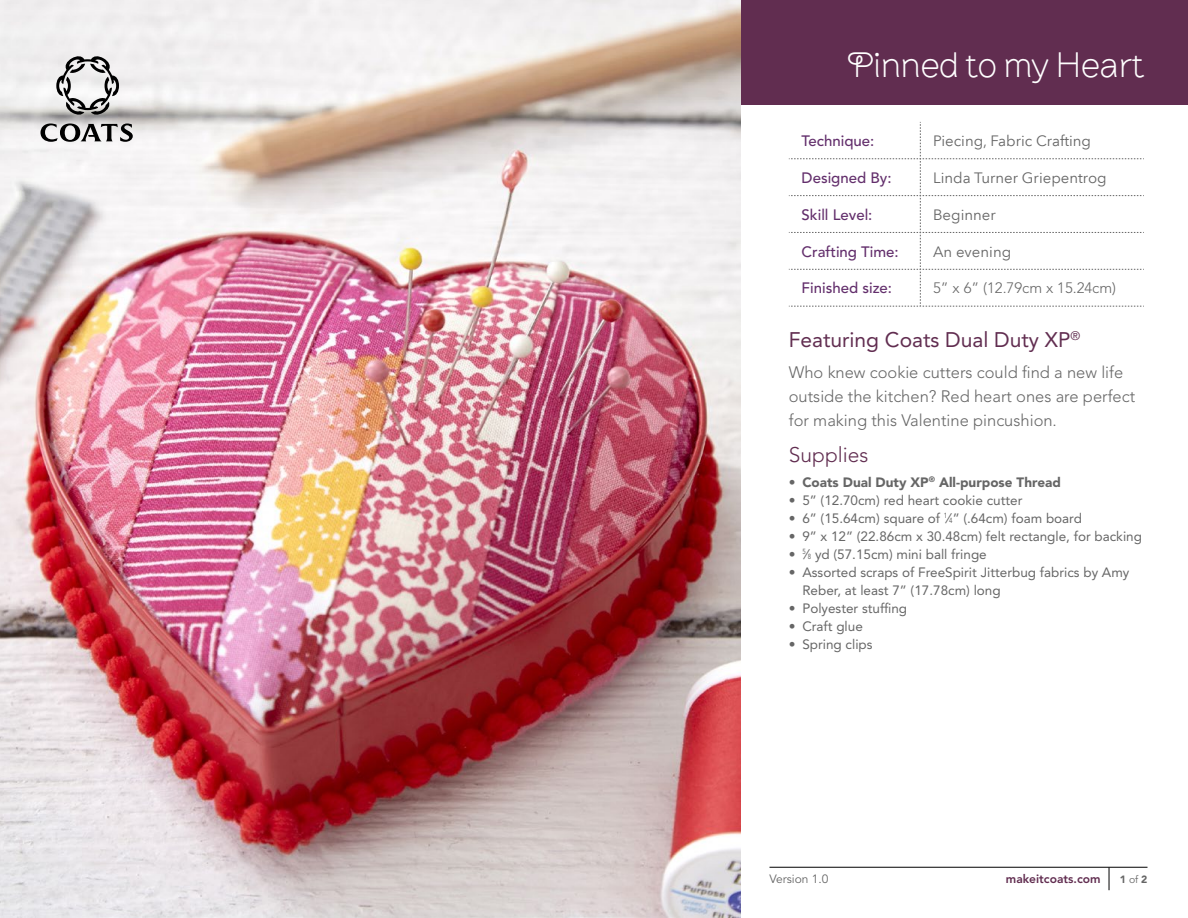
<style>
.page{position:relative;width:1188px;height:918px;background:#fff}
.page>*{position:absolute;margin:0;border:0;box-sizing:border-box;transform-origin:0 0}
.t1{font:300 36px "Brownstone Sans";color:#fff}
.t2{font:21px "Avenir LT Std";color:#612d50}
.t3{font:300 21px "Avenir LT Std";color:#612d50}
.t4{font:300 16.5px/24px "Avenir LT Std";color:#666}
.t5{font:15px "Avenir Next LT Pro";color:#666}
.t6{font:500 15px "Avenir LT Std";color:#632f6c}
.t7{font:300 15px "Avenir LT Std";color:#666}
.t8{font:13.5px/18px "Avenir LT Std";color:#666}
.t9{font:900 13.5px "Avenir LT Std";color:#666}
.t10{font:800 12px "Avenir LT Std";color:#612d50}
.t11{font:12px "Avenir LT Std";color:#666}
.t12{font:900 10.5px "Avenir LT Std";color:#666}
.s1{font-weight:900}
.s2{font-size:7.35px}
.s3{font-weight:400}
</style>
<div class="page">
<div style="left:0;top:0;width:1188px;height:105px;background:#612d50"></div>
<svg style="left:789px;top:122px;width:355px;height:185px"></svg>
<img style="left:0;top:0;width:741px;height:918px">
<svg style="left:40px;top:123px;width:93px;height:19px"></svg>
<svg style="left:56px;top:56px;width:63px;height:59px;background:#adadac"></svg>
<svg style="left:1109px;top:868px;width:1px;height:22px"></svg>
<hr style="left:770px;top:867px;width:378px;height:1px;background:#000">
<h1 class="t1" style="left:847px;top:43px;width:299px">Pinned to my Heart</h1>
<p class="t6" style="left:802px;top:132px;width:74px">Technique:</p>
<p class="t5" style="left:933px;top:132px;width:159px">Piecing, Fabric Crafting</p>
<p class="t6" style="left:802px;top:169px;width:92px">Designed By:</p>
<p class="t5" style="left:933px;top:169px;width:175px">Linda Turner Griepentrog</p>
<p class="t6" style="left:802px;top:206px;width:72px">Skill Level:</p>
<p class="t5" style="left:933px;top:206px;width:64px">Beginner</p>
<p class="t6" style="left:802px;top:243px;width:99px">Crafting Time:</p>
<p class="t5" style="left:933px;top:242px;width:80px">An evening</p>
<p class="t6" style="left:802px;top:280px;width:92px">Finished size:</p>
<p class="t7" style="left:933px;top:279px;width:185px">5” x 6” (12.79cm x 15.24cm)</p>
<h2 class="t2" style="left:789px;top:328px;width:293px">Featuring Coats Dual Duty XP<sup>®</sup></h2>
<p class="t4" style="left:789px;top:361px;width:348px">Who knew cookie cutters could find a new life outside the kitchen? Red heart ones are perfect for making this Valentine pincushion.</p>
<h2 class="t3" style="left:789px;top:443px;width:81px">Supplies</h2>
<p class="t9" style="left:789px;top:474px;width:274px">• Coats Dual Duty XP<sup>®</sup> All-purpose Thread</p>
<p class="t8" style="left:789px;top:491px;width:235px"><span class="s1">•</span> 5” (12.70cm) red heart cookie cutter</p>
<p class="t8" style="left:789px;top:509px;width:295px"><span class="s1">•</span> 6” (15.64cm) square of <sup>1</sup>⁄<span class="s2">4</span>” (.64cm) foam board</p>
<p class="t8" style="left:789px;top:527px;width:355px"><span class="s1">•</span> 9” x 12” (22.86cm x 30.48cm) felt rectangle, for backing</p>
<p class="t8" style="left:789px;top:545px;width:199px"><span class="s1">•</span> <sup>5</sup>⁄<span class="s2">8</span> yd (57.15cm) mini ball fringe</p>
<p class="t8" style="left:802px;top:563px;width:329px;text-indent:-14px"><span class="s1">•</span> Assorted scraps of FreeSpirit Jitterbug fabrics by Amy<br>Reber, at least 7” (17.78cm) long</p>
<p class="t8" style="left:789px;top:599px;width:120px"><span class="s1">•</span> Polyester stuffing</p>
<p class="t8" style="left:789px;top:617px;width:76px"><span class="s1">•</span> Craft glue</p>
<p class="t8" style="left:789px;top:635px;width:85px"><span class="s1">•</span> Spring clips</p>
<p class="t11" style="left:770px;top:872px;width:61px">Version 1.0</p>
<p class="t10" style="left:1006px;top:872px;width:96px">makeitcoats.com</p>
<p class="t12" style="left:1120px;top:873px;width:29px">1 <span class="s3">of</span> 2</p>
</div>
